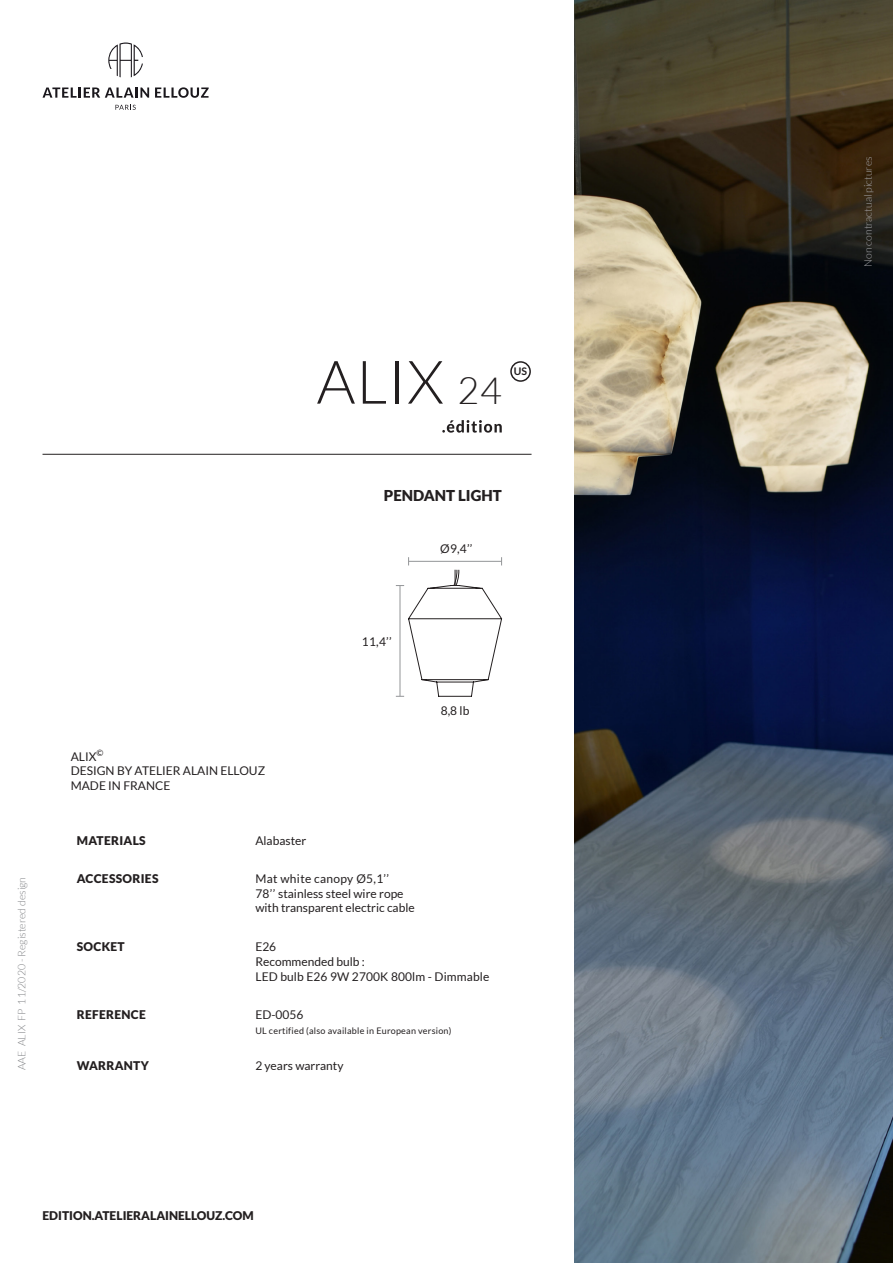
<style>
.page{position:relative;width:893px;height:1263px;background:#fff}
.page>*{position:absolute;margin:0;border:0;box-sizing:border-box;transform-origin:0 0}
.t1{font:300 60px "Lato";color:#231f20}
.t2{font:900 15px "Lato";color:#231f20}
.SS_TITRE_TECHNICAL{font:12px "Lato";color:#231f20}
.SS_TITRE_TECHNICAL-2{font:900 12px "Lato";letter-spacing:.025em;color:#231f20}
.TEXTE_TECHNICAL{font:12px "Lato";color:#231f20}
.SS_TITRE_TECHNICAL-3{font:900 12px "Lato";color:#231f20}
.SS_TITRE_TECHNICAL-4{font:12px "Lato";letter-spacing:.025em;color:#231f20}
.t3{font:300 10.5px "Lato";color:#808285}
.t4{font:300 10.5px "Lato";color:#a8a9ad}
.t5{font:700 10.5px "Lato";color:#231f20}
.SS_TITRE_TECHNICAL-5{font:9px "Lato";letter-spacing:.025em;color:#231f20}
.s1{font-size:37.5px}
</style>
<div class="page">
<img style="left:574px;top:0;width:319px;height:1263px">
<svg style="left:442px;top:420px;width:60px;height:13px"></svg>
<hr style="left:43px;top:454px;width:488px;height:1px;background:#231f20">
<svg style="left:108px;top:43px;width:35px;height:34px"></svg>
<svg style="left:43px;top:87px;width:106px;height:11px"></svg>
<svg style="left:155px;top:87px;width:54px;height:11px"></svg>
<svg style="left:115px;top:105px;width:21px;height:5px"></svg>
<div style="left:510px;top:361px;width:21px;height:21px;border:2px solid #231f20;border-radius:50%"></div>
<svg style="left:396px;top:557px;width:106px;height:140px"></svg>
<p class="t3" style="left:16px;top:1070px;width:195px;rotate:-90deg">AAE ALIX FP 11/2020 - Registered design</p>
<p class="t1" style="left:317px;top:350px;width:187px">ALIX <span class="s1">24</span></p>
<p class="t5" style="left:514px;top:366px;width:15px">US</p>
<p class="t2" style="left:384px;top:486px;width:119px">PENDANT LIGHT</p>
<p class="SS_TITRE_TECHNICAL" style="left:71px;top:750px;width:34px">ALIX<sup>©</sup></p>
<p class="SS_TITRE_TECHNICAL" style="left:71px;top:764px;width:196px">DESIGN BY ATELIER ALAIN ELLOUZ</p>
<p class="SS_TITRE_TECHNICAL" style="left:71px;top:778px;width:101px">MADE IN FRANCE</p>
<p class="SS_TITRE_TECHNICAL" style="left:362px;top:635px;width:31px">11,4’’</p>
<p class="SS_TITRE_TECHNICAL" style="left:440px;top:542px;width:34px">Ø9,4’’</p>
<p class="SS_TITRE_TECHNICAL" style="left:441px;top:704px;width:30px">8,8 lb</p>
<p class="SS_TITRE_TECHNICAL-2" style="left:77px;top:833px;width:70px">MATERIALS</p>
<p class="TEXTE_TECHNICAL" style="left:255px;top:834px;width:52px">Alabaster</p>
<p class="SS_TITRE_TECHNICAL-2" style="left:77px;top:872px;width:83px">ACCESSORIES</p>
<p class="SS_TITRE_TECHNICAL-4" style="left:255px;top:872px;width:135px">Mat white canopy Ø5,1’’</p>
<p class="SS_TITRE_TECHNICAL" style="left:255px;top:886px;width:150px">78’’ stainless steel wire rope</p>
<p class="SS_TITRE_TECHNICAL" style="left:255px;top:901px;width:161px">with transparent electric cable</p>
<p class="SS_TITRE_TECHNICAL-2" style="left:77px;top:940px;width:50px">SOCKET</p>
<p class="TEXTE_TECHNICAL" style="left:255px;top:940px;width:22px">E26</p>
<p class="TEXTE_TECHNICAL" style="left:255px;top:954px;width:111px">Recommended bulb :</p>
<p class="SS_TITRE_TECHNICAL" style="left:255px;top:969px;width:236px">LED bulb E26 9W 2700K 800lm - Dimmable</p>
<p class="SS_TITRE_TECHNICAL-2" style="left:77px;top:1008px;width:71px">REFERENCE</p>
<p class="SS_TITRE_TECHNICAL" style="left:255px;top:1008px;width:50px">ED-0056</p>
<p class="SS_TITRE_TECHNICAL-5" style="left:255px;top:1026px;width:198px">UL certified (also available in European version)</p>
<p class="SS_TITRE_TECHNICAL-2" style="left:77px;top:1059px;width:74px">WARRANTY</p>
<p class="TEXTE_TECHNICAL" style="left:255px;top:1059px;width:90px">2 years warranty</p>
<p class="SS_TITRE_TECHNICAL-3" style="left:43px;top:1209px;width:213px">EDITION.ATELIERALAINELLOUZ.COM</p>
<p class="t4" style="left:862px;top:267px;width:112px;rotate:-90deg">Non contractual pictures</p>
</div>
